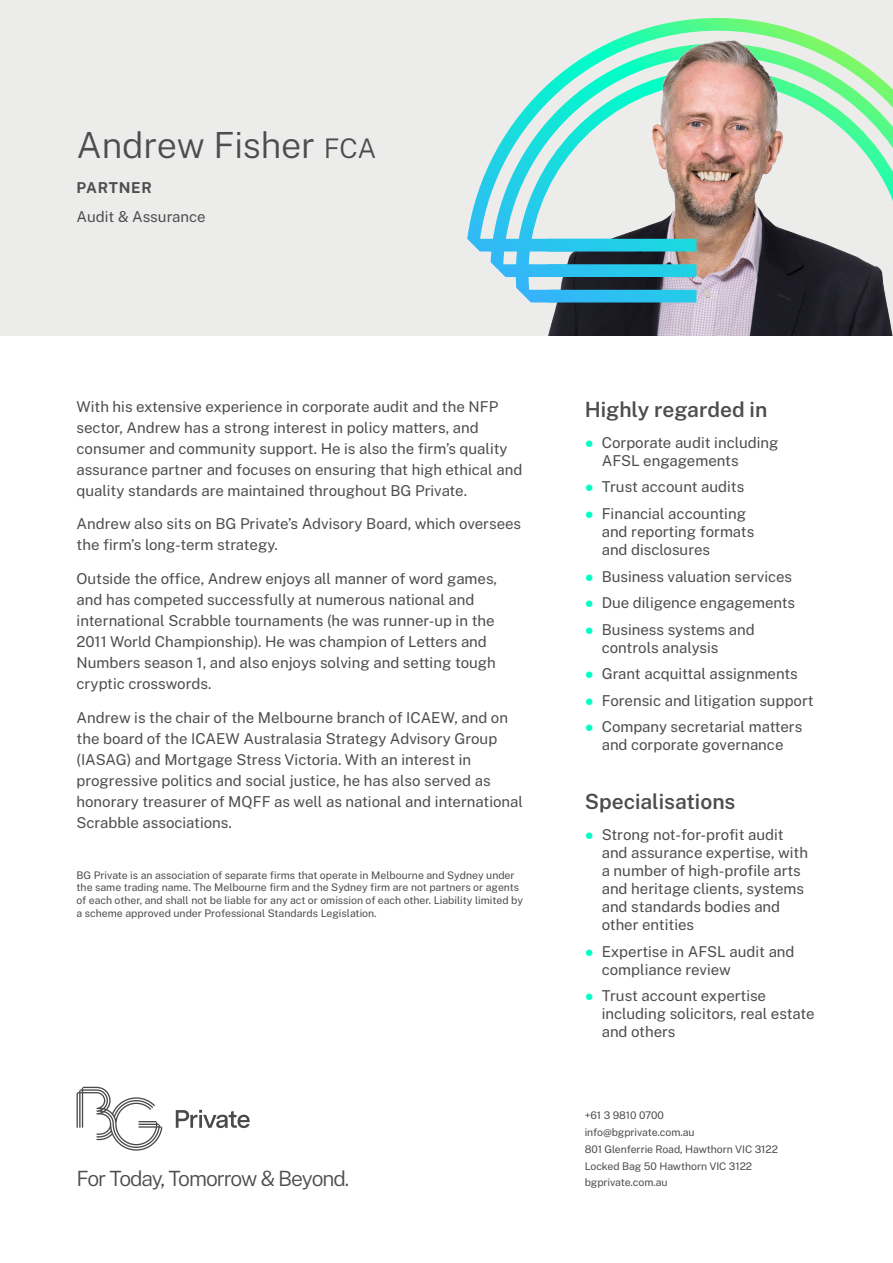
<style>
.page{position:relative;width:893px;height:1263px;background:#fff}
.page>*{position:absolute;margin:0;border:0;box-sizing:border-box;transform-origin:0 0}
.t1{font:300 36px "Public Sans";letter-spacing:-.005em;color:#4d4d4f}
.t2{font:600 21px "Public Sans";color:#4d4d4f}
.t3{font:300 21px "Public Sans";letter-spacing:-.05em;color:#4d4d4f}
.t4{font:15px/21px "Public Sans";color:#4d4d4f}
.t5{font:700 15px "Public Sans";letter-spacing:.05em;color:#4d4d4f}
.t6{font:10.5px/16.8px "Public Sans";color:#4d4d4f}
.s1{font-size:27px}
.s2{font-family:"Arial";color:#00ffc7}
</style>
<div class="page">
<div style="left:0;top:0;width:893px;height:336px;background:#ecedeb"></div>
<svg style="left:467px;top:99px;width:66px;height:204px"></svg>
<img style="left:533px;top:18px;width:360px;height:318px">
<svg style="left:547px;top:239px;width:149px;height:63px;background:#3b99b1"></svg>
<svg style="left:176px;top:1110px;width:74px;height:18px"></svg>
<svg style="left:77px;top:1087px;width:85px;height:64px"></svg>
<h1 class="t1" style="left:77px;top:121px;width:301px">Andrew Fisher <span class="s1">FCA</span></h1>
<p class="t5" style="left:77px;top:177px;width:77px">PARTNER</p>
<p class="t4" style="left:77px;top:206px;width:131px">Audit &amp; Assurance</p>
<p class="t4" style="left:77px;top:395px;width:447px">With his extensive experience in corporate audit and the NFP sector, Andrew has a strong interest in policy matters, and consumer and community support. He is also the firm’s quality assurance partner and focuses on ensuring that high ethical and quality standards are maintained throughout BG Private.</p>
<p class="t4" style="left:77px;top:513px;width:446px">Andrew also sits on BG Private’s Advisory Board, which oversees the firm’s long-term strategy.</p>
<p class="t4" style="left:77px;top:568px;width:422px">Outside the office, Andrew enjoys all manner of word games, and has competed successfully at numerous national and international Scrabble tournaments (he was runner-up in the 2011 World Championship). He was champion of Letters and Numbers season 1, and also enjoys solving and setting tough cryptic crosswords.</p>
<p class="t4" style="left:77px;top:706px;width:448px">Andrew is the chair of the Melbourne branch of ICAEW, and on the board of the ICAEW Australasia Strategy Advisory Group (IASAG) and Mortgage Stress Victoria. With an interest in progressive politics and social justice, he has also served as honorary treasurer of MQFF as well as national and international Scrabble associations.</p>
<p class="t6" style="left:77px;top:868px;width:448px;line-height:12.6px">BG Private is an association of separate firms that operate in Melbourne and Sydney under the same trading name. The Melbourne firm and the Sydney firm are not partners or agents of each other, and shall not be liable for any act or omission of each other. Liability limited by a scheme approved under Professional Standards Legislation.</p>
<h2 class="t3" style="left:77px;top:1165px;width:274px">For Today, Tomorrow &amp; Beyond.</h2>
<h2 class="t2" style="left:585px;top:396px;width:184px">Highly regarded in</h2>
<p class="t4" style="left:602px;top:433px;width:178px;line-height:18px;text-indent:-17px"><span class="s2">●</span> Corporate audit including<br>AFSL engagements</p>
<p class="t4" style="left:585px;top:476px;width:161px"><span class="s2">●</span> Trust account audits</p>
<p class="t4" style="left:602px;top:504px;width:154px;line-height:18px;text-indent:-17px"><span class="s2">●</span> Financial accounting and reporting formats and disclosures</p>
<p class="t4" style="left:585px;top:565px;width:209px"><span class="s2">●</span> Business valuation services</p>
<p class="t4" style="left:585px;top:592px;width:212px"><span class="s2">●</span> Due diligence engagements</p>
<p class="t4" style="left:602px;top:620px;width:154px;line-height:18px;text-indent:-17px"><span class="s2">●</span> Business systems and controls analysis</p>
<p class="t4" style="left:585px;top:663px;width:215px"><span class="s2">●</span> Grant acquittal assignments</p>
<p class="t4" style="left:585px;top:689px;width:230px"><span class="s2">●</span> Forensic and litigation support</p>
<p class="t4" style="left:585px;top:717px;width:219px;line-height:18px;text-align:center"><span class="s2">●</span> Company secretarial matters and corporate governance</p>
<h2 class="t2" style="left:585px;top:788px;width:152px">Specialisations</h2>
<p class="t4" style="left:602px;top:825px;width:208px;line-height:18px;text-indent:-17px"><span class="s2">●</span> Strong not-for-profit audit and assurance expertise, with a number of high-profile arts and heritage clients, systems and standards bodies and other entities</p>
<p class="t4" style="left:602px;top:942px;width:194px;line-height:18px;text-indent:-17px"><span class="s2">●</span> Expertise in AFSL audit and compliance review</p>
<p class="t4" style="left:602px;top:986px;width:214px;line-height:18px;text-indent:-17px"><span class="s2">●</span> Trust account expertise including solicitors, real estate and others</p>
<p class="t6" style="left:585px;top:1106px;width:195px">+61 3 9810 0700<br>info@bgprivate.com.au<br>801 Glenferrie Road, Hawthorn VIC 3122<br>Locked Bag 50 Hawthorn VIC 3122 bgprivate.com.au</p>
</div>
